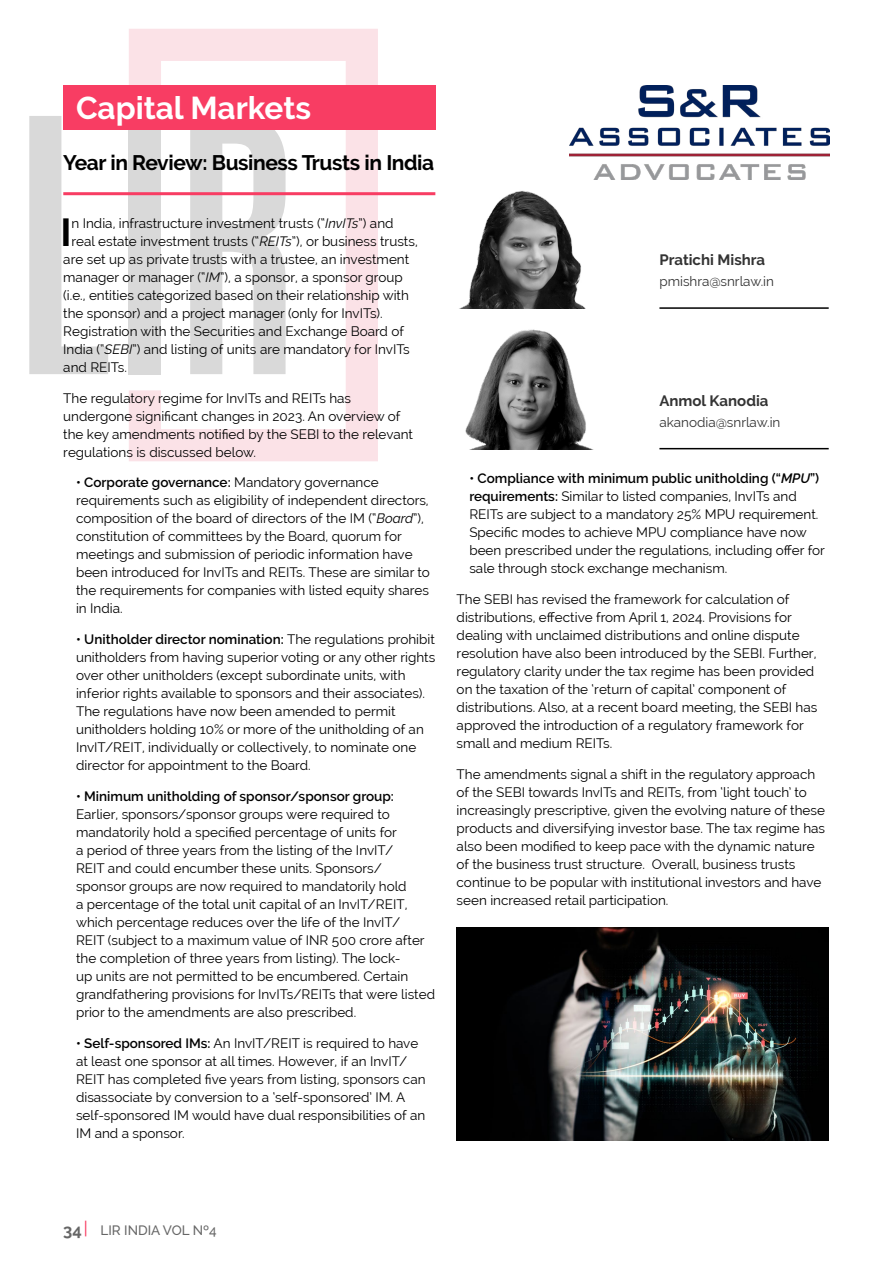
<style>
.page{position:relative;width:892px;height:1263px;background:#fff}
.page>*{position:absolute;margin:0;border:0;box-sizing:border-box;transform-origin:0 0}
.t1{font:700 38.85px "Raleway";color:#000}
.t2{font:700 31.5px "Raleway";color:#fff}
.t3{font:700 21px "Raleway";letter-spacing:-.02em;color:#000}
.t4{font:700 15px "Raleway";color:#333}
.t5{font:13.5px/18px "Raleway";color:#000}
.t6{font:600 13.5px "Raleway";color:#000}
.t7{font:13.5px "Raleway";color:#333}
.t8{font:500 13.5px "Raleway";color:#666}
.s1{font-style:italic}
.s2{font-weight:600}
.s3{font-weight:600;font-style:italic}
.s4{font-weight:700;font-size:16.5px}
</style>
<div class="page">
<svg style="left:85px;top:1220px;width:1px;height:16px"></svg>
<svg style="left:129px;top:29px;width:249px;height:432px"></svg>
<svg style="left:29px;top:116px;width:79px;height:258px"></svg>
<div style="left:129px;top:116px;width:32px;height:258px;background:#d9d9d9"></div>
<svg style="left:190px;top:129px;width:96px;height:245px"></svg>
<hr style="left:63px;top:192px;width:372px;height:3px;background:#f83d63">
<img style="left:457px;top:927px;width:372px;height:214px">
<hr style="left:659px;top:448px;width:170px;height:1px;background:#000">
<hr style="left:659px;top:307px;width:170px;height:2px;background:#000">
<img style="left:465px;top:329px;width:127px;height:120px">
<img style="left:459px;top:190px;width:127px;height:119px">
<div style="left:63px;top:85px;width:372px;height:44px;background:#f83d63"></div>
<img style="left:570px;top:85px;width:259px;height:94px">
<h2 class="t2" style="left:76px;top:90px;width:237px">Capital Markets</h2>
<h3 class="t3" style="left:63px;top:151px;width:372px">Year in Review: Business Trusts in India</h3>
<h1 class="t1" style="left:60px;top:210px;width:13px">I</h1>
<p class="t5" style="left:72px;top:214px;width:324px">n India, infrastructure investment trusts (“<span class="s1">InvITs</span>”) and</p>
<p class="t5" style="left:72px;top:232px;width:348px">real estate investment trusts (“<span class="s1">REITs</span>”), or business trusts,</p>
<p class="t5" style="left:63px;top:250px;width:347px">are set up as private trusts with a trustee, an investment</p>
<p class="t5" style="left:63px;top:268px;width:341px">manager or manager (“<span class="s1">IM</span>”), a sponsor, a sponsor group</p>
<p class="t5" style="left:63px;top:286px;width:347px">(i.e., entities categorized based on their relationship with</p>
<p class="t5" style="left:63px;top:304px;width:321px">the sponsor) and a project manager (only for InvITs).</p>
<p class="t5" style="left:63px;top:322px;width:342px">Registration with the Securities and Exchange Board of</p>
<p class="t5" style="left:63px;top:340px;width:348px">India (“<span class="s1">SEBI</span>”) and listing of units are mandatory for InvITs</p>
<p class="t5" style="left:63px;top:358px;width:65px">and REITs.</p>
<p class="t5" style="left:63px;top:389px;width:351px">The regulatory regime for InvITs and REITs has undergone significant changes in 2023. An overview of the key amendments notified by the SEBI to the relevant regulations is discussed below.</p>
<p class="t5" style="left:76px;top:474px;width:355px"><span class="s2">• Corporate governance:</span> Mandatory governance requirements such as eligibility of independent directors, composition of the board of directors of the IM (“<span class="s1">Board</span>”), constitution of committees by the Board, quorum for meetings and submission of periodic information have been introduced for InvITs and REITs. These are similar to the requirements for companies with listed equity shares in India.</p>
<p class="t5" style="left:76px;top:630px;width:361px"><span class="s2">• Unitholder director nomination:</span> The regulations prohibit unitholders from having superior voting or any other rights over other unitholders (except subordinate units, with inferior rights available to sponsors and their associates).<br>The regulations have now been amended to permit unitholders holding 10% or more of the unitholding of an InvIT/REIT, individually or collectively, to nominate one director for appointment to the Board.</p>
<p class="t6" style="left:76px;top:788px;width:319px">• Minimum unitholding of sponsor/sponsor group:</p>
<p class="t5" style="left:76px;top:805px;width:361px">Earlier, sponsors/sponsor groups were required to mandatorily hold a specified percentage of units for<br>a period of three years from the listing of the InvIT/<br>REIT and could encumber these units. Sponsors/ sponsor groups are now required to mandatorily hold<br>a percentage of the total unit capital of an InvIT/REIT, which percentage reduces over the life of the InvIT/<br>REIT (subject to a maximum value of INR 500 crore after the completion of three years from listing). The lock-<br>up units are not permitted to be encumbered. Certain grandfathering provisions for InvITs/REITs that were listed prior to the amendments are also prescribed.</p>
<p class="t5" style="left:76px;top:1034px;width:351px"><span class="s2">• Self-sponsored IMs:</span> An InvIT/REIT is required to have at least one sponsor at all times. However, if an InvIT/ REIT has completed five years from listing, sponsors can disassociate by conversion to a ‘self-sponsored’ IM. A self-sponsored IM would have dual responsibilities of an IM and a sponsor.</p>
<p class="t4" style="left:659px;top:251px;width:107px">Pratichi Mishra</p>
<p class="t7" style="left:659px;top:273px;width:116px">pmishra@snrlaw.in</p>
<p class="t4" style="left:659px;top:392px;width:110px">Anmol Kanodia</p>
<p class="t7" style="left:659px;top:414px;width:122px">akanodia@snrlaw.in</p>
<p class="t5" style="left:469px;top:469px;width:357px"><span class="s2">• Compliance with minimum public unitholding (“</span><span class="s3">MPU</span><span class="s2">”) requirements:</span> Similar to listed companies, InvITs and REITs are subject to a mandatory 25% MPU requirement.<br>Specific modes to achieve MPU compliance have now been prescribed under the regulations, including offer for sale through stock exchange mechanism.</p>
<p class="t5" style="left:457px;top:590px;width:362px">The SEBI has revised the framework for calculation of distributions, effective from April 1, 2024. Provisions for dealing with unclaimed distributions and online dispute resolution have also been introduced by the SEBI. Further, regulatory clarity under the tax regime has been provided on the taxation of the ‘return of capital’ component of distributions. Also, at a recent board meeting, the SEBI has approved the introduction of a regulatory framework for small and medium REITs.</p>
<p class="t5" style="left:457px;top:765px;width:370px">The amendments signal a shift in the regulatory approach of the SEBI towards InvITs and REITs, from ‘light touch’ to increasingly prescriptive, given the evolving nature of these products and diversifying investor base. The tax regime has also been modified to keep pace with the dynamic nature of the business trust structure. Overall, business trusts continue to be popular with institutional investors and have seen increased retail participation.</p>
<p class="t8" style="left:63px;top:1222px;width:155px"><span class="s4">34</span> LIR INDIA VOL Nº4</p>
</div>
